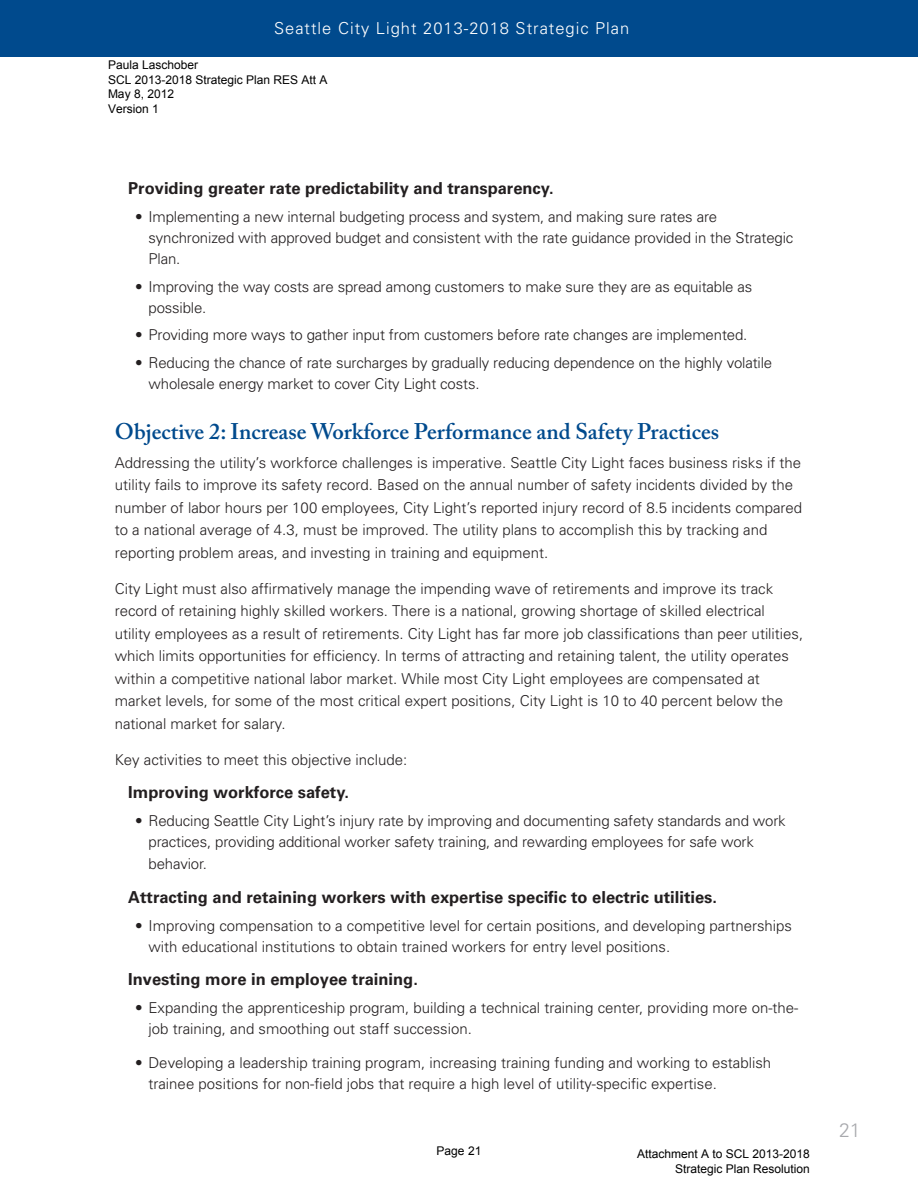
<style>
.page{position:relative;width:918px;height:1188px;background:#fff}
.page>*{position:absolute;margin:0;border:0;box-sizing:border-box;transform-origin:0 0}
.t1{font:600 22.5px "Adobe Caslon Pro";color:#004a8d}
.t2{font:300 19.5px "Univers";color:#a8a9ad}
.Bold_Text{font:700 16.5px "Univers";color:#231f20}
.t3{font:300 16.5px "Univers";letter-spacing:.06em;color:#fff}
.Bullets{font:300 15px/22.5px "Univers";color:#231f20}
.t4{font:12px/14.4px "Arial";color:#000}
</style>
<div class="page">
<div style="left:0;top:0;width:918px;height:57px;background:#004a8d"></div>
<p class="t3" style="left:274px;top:18px;width:357px">Seattle City Light 2013-2018 Strategic Plan</p>
<p class="t4" style="left:108px;top:58px;width:221px">Paula Laschober<br>SCL 2013-2018 Strategic Plan RES Att A<br>May 8, 2012<br>Version 1</p>
<p class="Bold_Text" style="left:128px;top:179px;width:427px">Providing greater rate predictability and transparency.</p>
<p class="Bullets" style="left:148px;top:206px;width:646px;line-height:21px;text-indent:-14px">• Implementing a new internal budgeting process and system, and making sure rates are synchronized with approved budget and consistent with the rate guidance provided in the Strategic<br>Plan.</p>
<p class="Bullets" style="left:148px;top:276px;width:605px;line-height:21px;text-indent:-14px">• Improving the way costs are spread among customers to make sure they are as equitable as possible.</p>
<p class="Bullets" style="left:135px;top:324px;width:614px">• Providing more ways to gather input from customers before rate changes are implemented.</p>
<p class="Bullets" style="left:148px;top:352px;width:625px;line-height:21px;text-indent:-14px">• Reducing the chance of rate surcharges by gradually reducing dependence on the highly volatile wholesale energy market to cover City Light costs.</p>
<p class="t1" style="left:115px;top:418px;width:606px">Objective 2: Increase Workforce Performance and Safety Practices</p>
<p class="Bullets" style="left:115px;top:451px;width:689px">Addressing the utility’s workforce challenges is imperative. Seattle City Light faces business risks if the utility fails to improve its safety record. Based on the annual number of safety incidents divided by the number of labor hours per 100 employees, City Light’s reported injury record of 8.5 incidents compared to a national average of 4.3, must be improved. The utility plans to accomplish this by tracking and reporting problem areas, and investing in training and equipment.</p>
<p class="Bullets" style="left:115px;top:577px;width:690px">City Light must also affirmatively manage the impending wave of retirements and improve its track record of retaining highly skilled workers. There is a national, growing shortage of skilled electrical utility employees as a result of retirements. City Light has far more job classifications than peer utilities, which limits opportunities for efficiency. In terms of attracting and retaining talent, the utility operates within a competitive national labor market. While most City Light employees are compensated at market levels, for some of the most critical expert positions, City Light is 10 to 40 percent below the national market for salary.</p>
<p class="Bullets" style="left:115px;top:748px;width:294px">Key activities to meet this objective include:</p>
<p class="Bold_Text" style="left:128px;top:783px;width:222px">Improving workforce safety.</p>
<p class="Bullets" style="left:148px;top:810px;width:639px;line-height:21px;text-indent:-14px">• Reducing Seattle City Light’s injury rate by improving and documenting safety standards and work practices, providing additional worker safety training, and rewarding employees for safe work</p>
<p class="Bullets" style="left:148px;top:853px;width:60px">behavior.</p>
<p class="Bold_Text" style="left:128px;top:887px;width:590px">Attracting and retaining workers with expertise specific to electric utilities.</p>
<p class="Bullets" style="left:148px;top:915px;width:645px;line-height:21px;text-indent:-14px">• Improving compensation to a competitive level for certain positions, and developing partnerships with educational institutions to obtain trained workers for entry level positions.</p>
<p class="Bold_Text" style="left:128px;top:969px;width:291px">Investing more in employee training.</p>
<p class="Bullets" style="left:148px;top:997px;width:651px;line-height:21px;text-indent:-14px">• Expanding the apprenticeship program, building a technical training center, providing more on-the&shy;job training, and smoothing out staff succession.</p>
<p class="Bullets" style="left:148px;top:1052px;width:624px;line-height:21px;text-indent:-14px">• Developing a leadership training program, increasing training funding and working to establish trainee positions for non-field jobs that require a high level of utility-specific expertise.</p>
<p class="t4" style="left:437px;top:1144px;width:46px">Page 21</p>
<p class="t4" style="left:637px;top:1147px;width:174px;text-align:right">Attachment A to SCL 2013-2018<br>Strategic Plan Resolution</p>
<h2 class="t2" style="left:839px;top:1118px;width:23px">21</h2>
</div>
